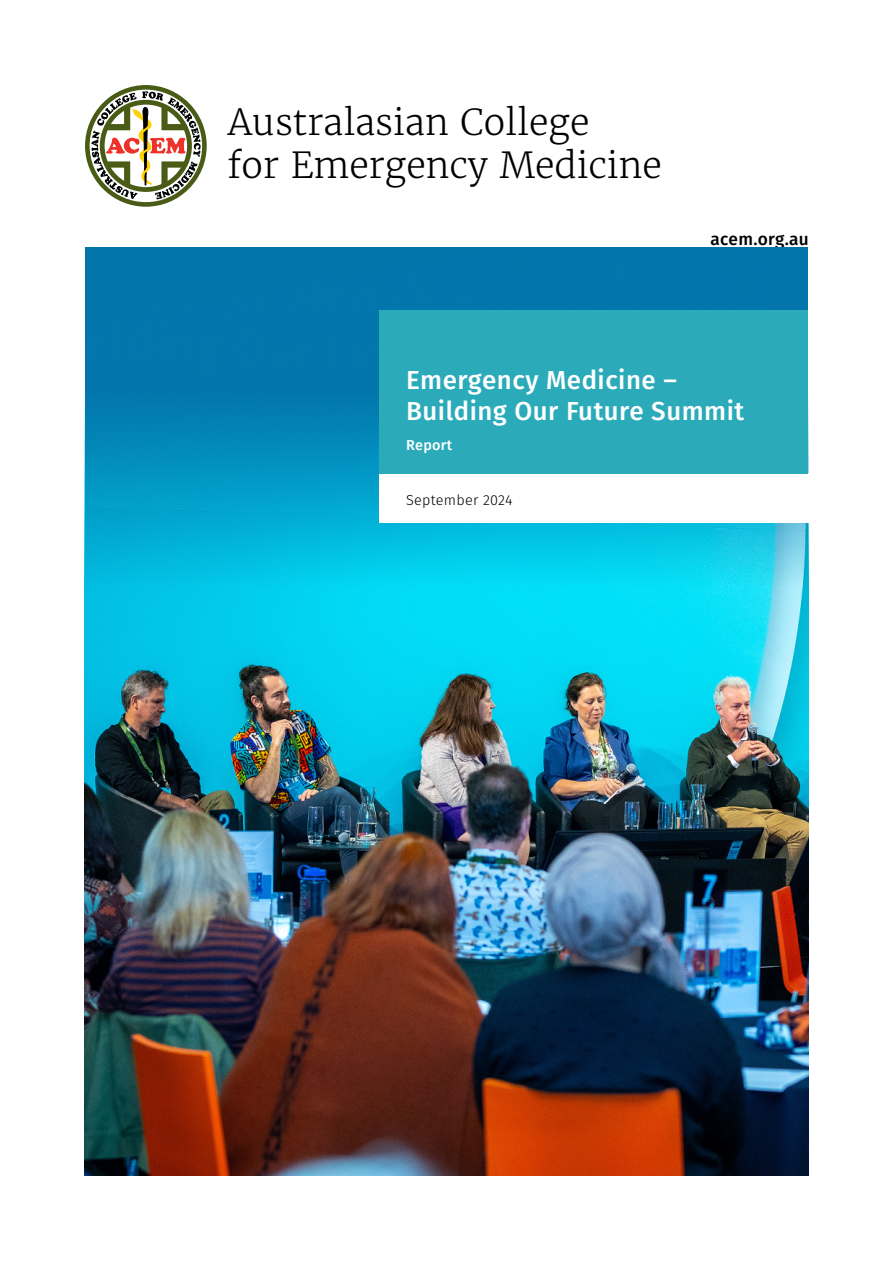
<style>
.page{position:relative;width:893px;height:1263px;background:#fff}
.page>*{position:absolute;margin:0;border:0;box-sizing:border-box;transform-origin:0 0}
.t1{font:300 35.7px/42.9px "Merriweather";color:#000}
.t2{font:500 25.95px/31.8px "Fira Sans";letter-spacing:.02em;color:#fff}
.t3{font:500 17.4px "Fira Sans";letter-spacing:.02em;color:#000}
.t4{font:300 14.4px "Fira Sans";letter-spacing:.02em;color:#000}
.t5{font:500 14.4px "Fira Sans";letter-spacing:.02em;color:#fff}
</style>
<div class="page">
<svg style="left:85px;top:85px;width:122px;height:122px"></svg>
<img style="left:85px;top:247px;width:723px;height:929px">
<div style="left:380px;top:474px;width:434px;height:49px;background:#fff"></div>
<div style="left:380px;top:310px;width:428px;height:164px;background:#2babba"></div>
<h1 class="t1" style="left:228px;top:101px;width:436px">Australasian College<br>for Emergency Medicine</h1>
<p class="t3" style="left:710px;top:225px;width:100px">acem.org.au</p>
<p class="t2" style="left:406px;top:362px;width:340px">Emergency Medicine –<br>Building Our Future Summit</p>
<p class="t5" style="left:406px;top:434px;width:48px">Report</p>
<p class="t4" style="left:406px;top:490px;width:108px">September 2024</p>
</div>
